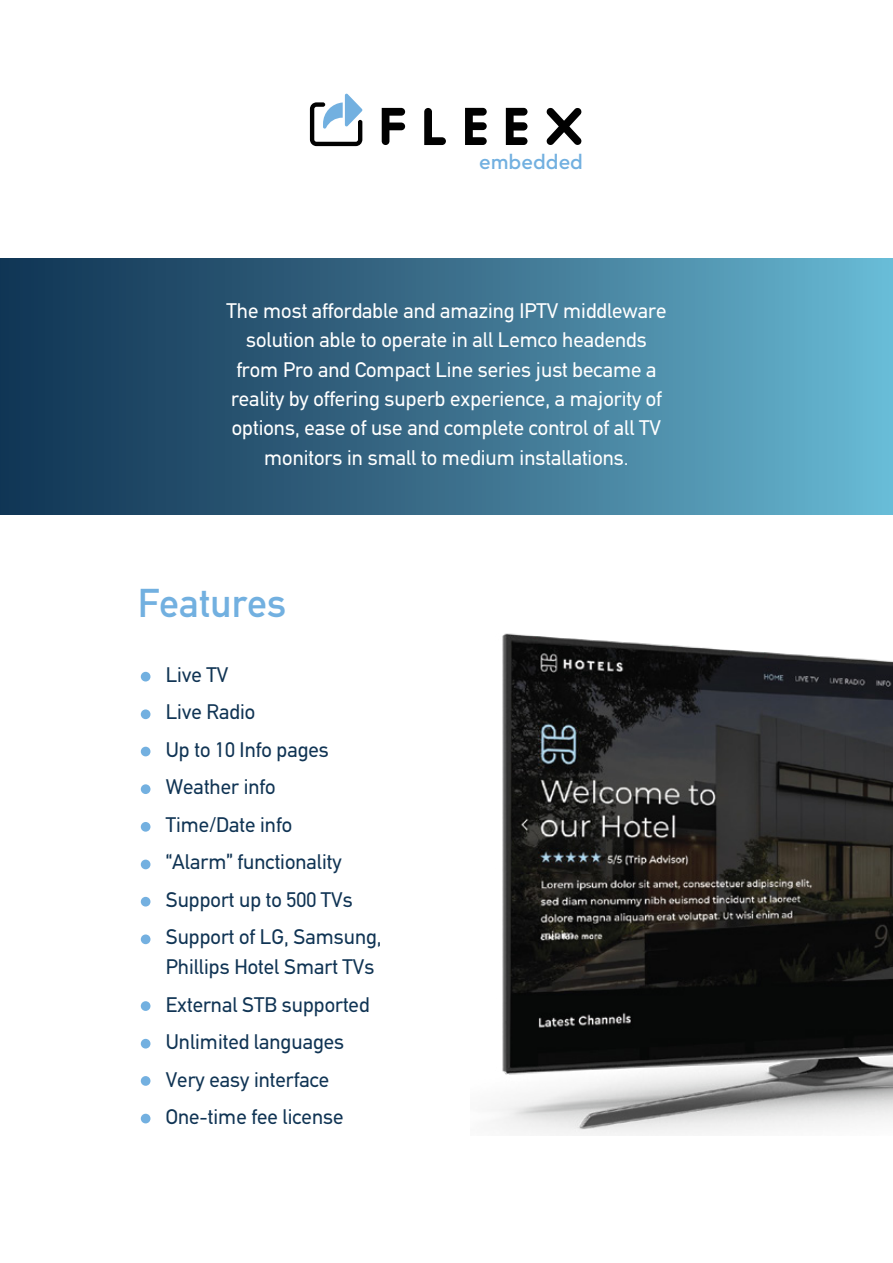
<style>
.page{position:relative;width:893px;height:1263px;background:#fff}
.page>*{position:absolute;margin:0;border:0;box-sizing:border-box;transform-origin:0 0}
.t1{font:500 40.5px "PF Din Text";color:#72b0e0}
.t2{font:21.15px/29.4px "PF Din Text";color:#fff;text-align:center}
.t3{font:21.15px/37.5px "PF Din Text";color:#103454}
.t4{font:500 20.25px "Cera GR";color:#72b0e0}
</style>
<div class="page">
<div style="left:0;top:258px;width:893px;height:257px;background:linear-gradient(to right,#102f4e,#67b5d0)"></div>
<svg style="left:310px;top:94px;width:52px;height:52px"></svg>
<svg style="left:382px;top:108px;width:23px;height:37px"></svg>
<svg style="left:424px;top:108px;width:22px;height:37px"></svg>
<svg style="left:546px;top:107px;width:36px;height:38px"></svg>
<svg style="left:506px;top:108px;width:21px;height:37px"></svg>
<svg style="left:465px;top:108px;width:22px;height:37px"></svg>
<img style="left:491px;top:633px;width:402px;height:503px">
<div style="left:141px;top:672px;width:9px;height:9px;background:#72b0e0;border-radius:50%"></div>
<div style="left:141px;top:709px;width:9px;height:10px;background:#72b0e0;border-radius:50%"></div>
<div style="left:141px;top:747px;width:9px;height:9px;background:#73b0e0;border-radius:50%"></div>
<div style="left:141px;top:784px;width:9px;height:10px;background:#73b0e0;border-radius:50%"></div>
<div style="left:141px;top:822px;width:9px;height:10px;background:#73b0e0;border-radius:50%"></div>
<div style="left:141px;top:860px;width:9px;height:9px;background:#73b0e0;border-radius:50%"></div>
<div style="left:141px;top:897px;width:9px;height:9px;background:#74b0e0;border-radius:50%"></div>
<div style="left:141px;top:934px;width:9px;height:10px;background:#74b0e0;border-radius:50%"></div>
<div style="left:141px;top:1001px;width:9px;height:10px;background:#72b0e0;border-radius:50%"></div>
<div style="left:141px;top:1039px;width:9px;height:9px;background:#72b0e0;border-radius:50%"></div>
<div style="left:141px;top:1076px;width:9px;height:10px;background:#73b0e0;border-radius:50%"></div>
<div style="left:141px;top:1114px;width:9px;height:9px;background:#73b0e0;border-radius:50%"></div>
<p class="t4" style="left:479px;top:151px;width:105px">embedded</p>
<p class="t2" style="left:226px;top:296px;width:441px">The most affordable and amazing IPTV middleware solution able to operate in all Lemco headends from Pro and Compact Line series just became a reality by offering superb experience, a majority of options, ease of use and complete control of all TV monitors in small to medium installations.</p>
<h1 class="t1" style="left:138px;top:579px;width:150px">Features</h1>
<p class="t3" style="left:166px;top:656px;width:217px">Live TV<br>Live Radio<br>Up to 10 Info pages<br>Weather info<br>Time/Date info<br>“Alarm” functionality<br>Support up to 500 TVs<br>Support of LG, Samsung,</p>
<p class="t3" style="left:166px;top:948px;width:210px">Phillips Hotel Smart TVs<br>External STB supported<br>Unlimited languages<br>Very easy interface<br>One-time fee license</p>
</div>
